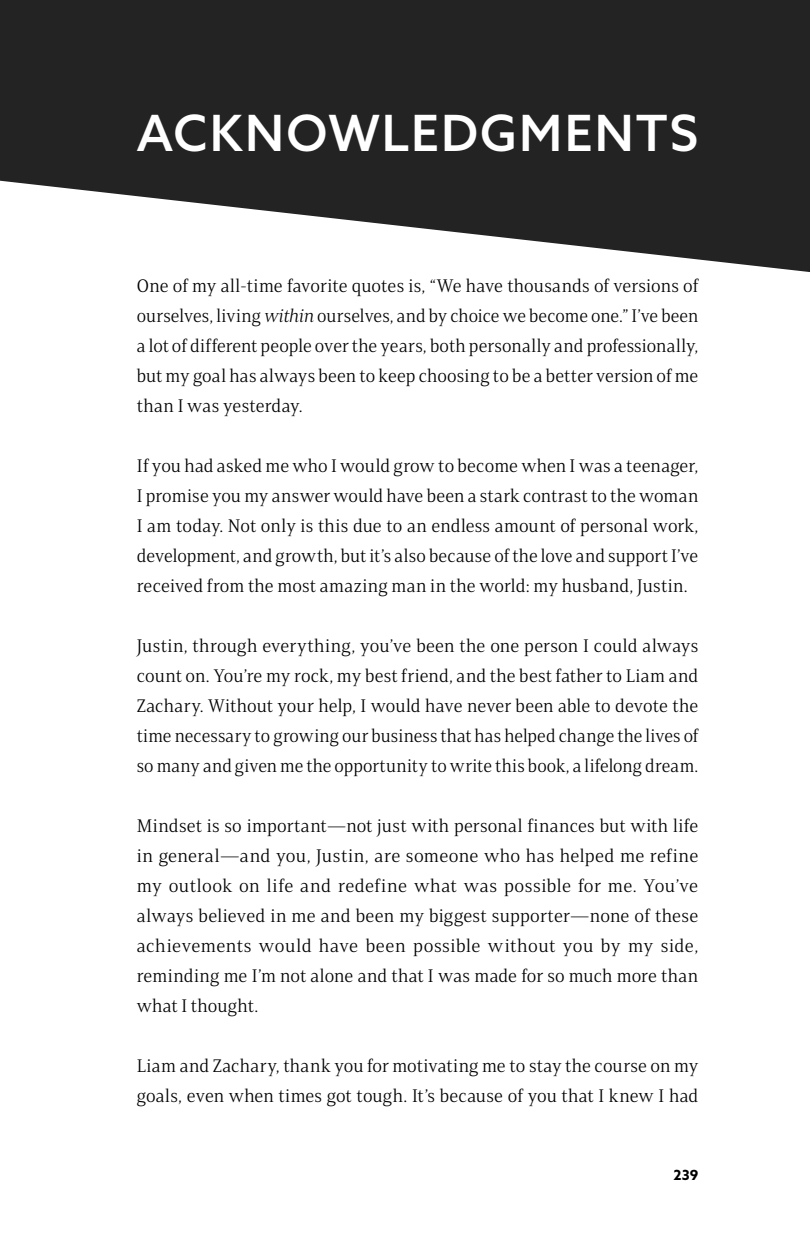
<style>
.page{position:relative;width:810px;height:1260px;background:#fff}
.page>*{position:absolute;margin:0;border:0;box-sizing:border-box;transform-origin:0 0}
.t1{font:500 50px "Azo Sans";letter-spacing:.045em;color:#fff}
.t2{font:18px/30px "Mandrel Nor Boo";letter-spacing:.01em;color:#000;text-align:justify}
.t3{font:700 14px "Azo Sans";color:#000}
.s1{font-family:"Mandrel Nor Boo It"}
</style>
<div class="page">
<svg style="left:0;top:0;width:810px;height:272px;fill:#232323"></svg>
<h1 class="t1" style="left:137px;top:100px;width:563px">ACKNOWLEDGMENTS</h1>
<p class="t2" style="left:137px;top:270px;width:563px">One of my all-time favorite quotes is, “We have thousands of versions of ourselves, living <span class="s1">within</span> ourselves, and by choice we become one.” I’ve been a lot of different people over the years, both personally and professionally, but my goal has always been to keep choosing to be a better version of me than I was yesterday.</p>
<p class="t2" style="left:137px;top:450px;width:563px">If you had asked me who I would grow to become when I was a teenager, I promise you my answer would have been a stark contrast to the woman I am today. Not only is this due to an endless amount of personal work, development, and growth, but it’s also because of the love and support I’ve received from the most amazing man in the world: my husband, Justin.</p>
<p class="t2" style="left:137px;top:630px;width:563px">Justin, through everything, you’ve been the one person I could always count on. You’re my rock, my best friend, and the best father to Liam and Zachary. Without your help, I would have never been able to devote the time necessary to growing our business that has helped change the lives of so many and given me the opportunity to write this book, a lifelong dream.</p>
<p class="t2" style="left:137px;top:810px;width:563px">Mindset is so important—not just with personal finances but with life in general—and you, Justin, are someone who has helped me refine my outlook on life and redefine what was possible for me. You’ve always believed in me and been my biggest supporter—none of these achievements would have been possible without you by my side, reminding me I’m not alone and that I was made for so much more than what I thought.</p>
<p class="t2" style="left:137px;top:1050px;width:563px">Liam and Zachary, thank you for motivating me to stay the course on my goals, even when times got tough. It’s because of you that I knew I had</p>
<p class="t3" style="left:673px;top:1166px;width:26px">239</p>
</div>
